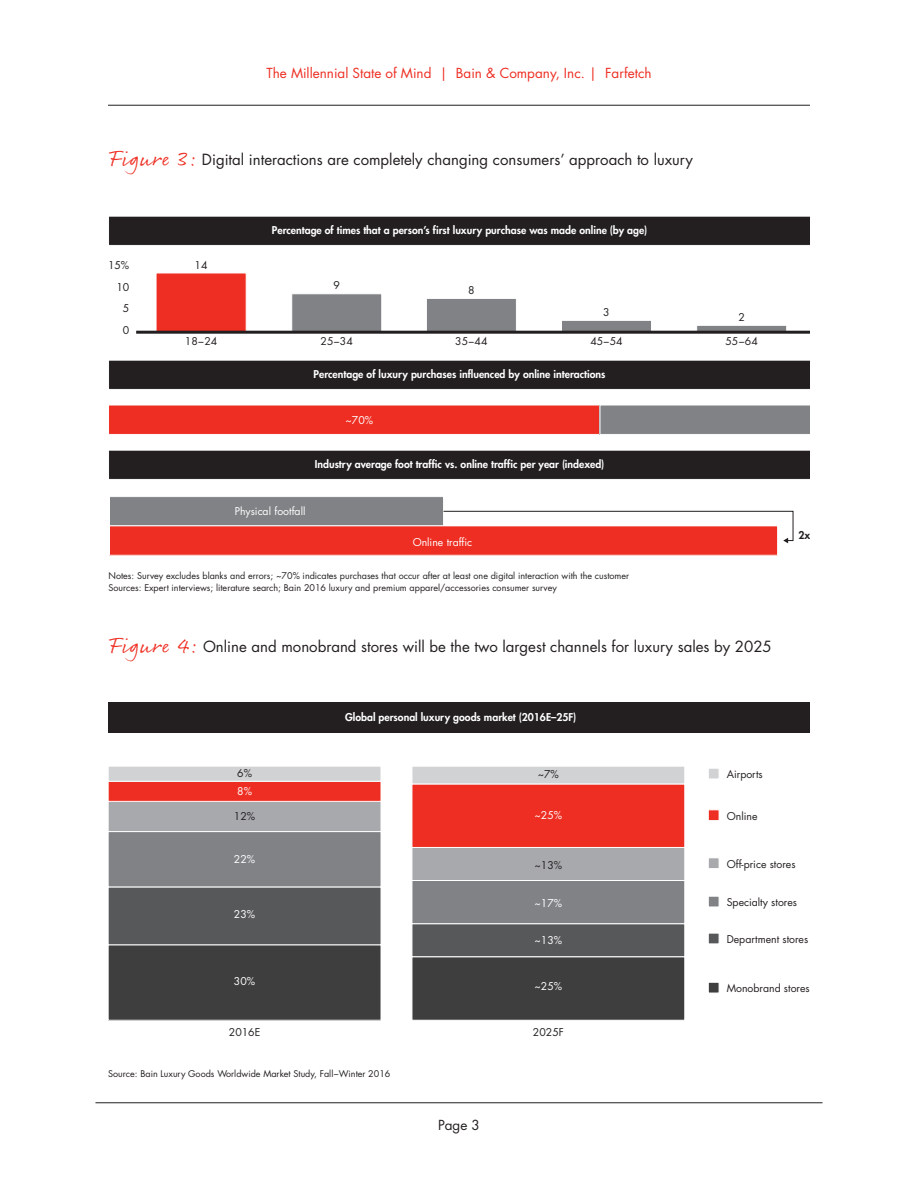
<style>
.page{position:relative;width:918px;height:1188px;background:#fff}
.page>*{position:absolute;margin:0;border:0;box-sizing:border-box;transform-origin:0 0}
.Chart_tagline{font:15px "Futura";color:#231f20}
.t1{font:13.5px "Futura";color:#ee2e22}
.t2{font:13.5px "Futura";color:#231f20}
.t3{font:800 10.5px "Futura";color:#fff}
.t4{font:10.5px "Futura";color:#231f20}
.t5{font:10.5px "Futura";color:#fff}
.t6{font:800 10.5px "Futura";color:#231f20}
.t7{font:9px/12px "Futura";color:#231f20}
.s1{font-family:"Rollerscript Rough";font-size:22.5px;color:#ee2e22}
</style>
<div class="page">
<hr style="left:108px;top:105px;width:702px;height:1px;background:#231f20">
<hr style="left:95px;top:1103px;width:728px;height:1px;background:#231f20">
<div style="left:110px;top:497px;width:334px;height:29px;background:#808285"></div>
<div style="left:109px;top:496px;width:335px;height:30px;border:1px solid #fff"></div>
<div style="left:109px;top:216px;width:701px;height:29px;background:#231f20"></div>
<div style="left:108px;top:216px;width:702px;height:30px;border:1px solid #fff"></div>
<div style="left:109px;top:360px;width:701px;height:29px;background:#231f20"></div>
<div style="left:108px;top:360px;width:702px;height:30px;border:1px solid #fff"></div>
<div style="left:109px;top:450px;width:701px;height:29px;background:#231f20"></div>
<div style="left:108px;top:450px;width:702px;height:30px;border:1px solid #fff"></div>
<div style="left:156px;top:273px;width:90px;height:59px;background:#ee2e22"></div>
<div style="left:292px;top:294px;width:90px;height:38px;background:#808285"></div>
<div style="left:426px;top:298px;width:91px;height:34px;background:#808285;border:1px solid #fff"></div>
<div style="left:561px;top:320px;width:91px;height:12px;background:#808285;border:1px solid #fff"></div>
<div style="left:696px;top:325px;width:91px;height:7px;background:#808285;border:1px solid #fff"></div>
<hr style="left:138px;top:331px;width:671px;height:3px;background:#231f20">
<div style="left:109px;top:405px;width:491px;height:29px;background:#ee2e22"></div>
<div style="left:108px;top:405px;width:492px;height:30px;border:1px solid #fff"></div>
<div style="left:600px;top:405px;width:210px;height:29px;background:#808285"></div>
<div style="left:600px;top:405px;width:210px;height:30px;border:1px solid #fff"></div>
<div style="left:110px;top:526px;width:668px;height:29px;background:#ee2e22"></div>
<svg style="left:443px;top:511px;width:350px;height:32px"></svg>
<div style="left:108px;top:945px;width:273px;height:75px;background:#3e3e3f"></div>
<div style="left:108px;top:887px;width:273px;height:58px;background:#57585a"></div>
<div style="left:108px;top:887px;width:273px;height:58px;border:1px solid #fff"></div>
<div style="left:108px;top:832px;width:273px;height:55px;background:#808285"></div>
<div style="left:108px;top:831px;width:273px;height:56px;border:1px solid #fff"></div>
<div style="left:108px;top:801px;width:273px;height:31px;background:#a8a9ad"></div>
<div style="left:108px;top:801px;width:273px;height:31px;border:1px solid #fff"></div>
<div style="left:108px;top:781px;width:273px;height:20px;background:#ee2e22"></div>
<div style="left:108px;top:781px;width:273px;height:21px;border:1px solid #fff"></div>
<div style="left:108px;top:766px;width:273px;height:15px;background:#d1d2d4"></div>
<div style="left:108px;top:766px;width:273px;height:15px;border:1px solid #fff"></div>
<div style="left:412px;top:957px;width:273px;height:63px;background:#3e3e3f"></div>
<div style="left:412px;top:924px;width:273px;height:33px;background:#57585a;border:1px solid #fff"></div>
<div style="left:412px;top:880px;width:273px;height:44px;background:#808285;border:1px solid #fff"></div>
<div style="left:412px;top:847px;width:273px;height:34px;background:#a8a9ad;border:1px solid #fff"></div>
<div style="left:412px;top:784px;width:273px;height:64px;background:#ee2e22;border:1px solid #fff"></div>
<div style="left:412px;top:766px;width:273px;height:18px;background:#d1d2d4;border:1px solid #fff"></div>
<div style="left:708px;top:982px;width:11px;height:11px;background:#3e3e3f;border:1px solid #fff"></div>
<div style="left:708px;top:933px;width:11px;height:11px;background:#57585a;border:1px solid #fff"></div>
<div style="left:708px;top:896px;width:11px;height:11px;background:#808285;border:1px solid #fff"></div>
<div style="left:708px;top:858px;width:11px;height:11px;background:#a8a9ad;border:1px solid #fff"></div>
<div style="left:708px;top:810px;width:11px;height:11px;background:#ee2e22;border:1px solid #fff"></div>
<div style="left:708px;top:768px;width:11px;height:11px;background:#d1d2d4;border:1px solid #fff"></div>
<div style="left:108px;top:702px;width:702px;height:31px;background:#231f20"></div>
<h2 class="t1" style="left:266px;top:64px;width:387px">The Millennial State of Mind | Bain &amp; Company, Inc. | Farfetch</h2>
<p class="Chart_tagline" style="left:108px;top:150px;width:587px"><span class="s1">Figure 3:</span> Digital interactions are completely changing consumers’ approach to luxury</p>
<p class="t3" style="left:272px;top:223px;width:377px">Percentage of times that a person’s first luxury purchase was made online (by age)</p>
<p class="t4" style="left:108px;top:258px;width:23px">15%</p>
<p class="t4" style="left:195px;top:258px;width:14px">14</p>
<p class="t4" style="left:116px;top:280px;width:14px">10</p>
<p class="t4" style="left:334px;top:279px;width:8px">9</p>
<p class="t4" style="left:468px;top:283px;width:8px">8</p>
<p class="t4" style="left:123px;top:302px;width:8px">5</p>
<p class="t4" style="left:603px;top:305px;width:8px">3</p>
<p class="t4" style="left:123px;top:324px;width:8px">0</p>
<p class="t4" style="left:185px;top:335px;width:34px">18−24</p>
<p class="t4" style="left:321px;top:335px;width:34px">25−34</p>
<p class="t4" style="left:455px;top:335px;width:34px">35−44</p>
<p class="t4" style="left:590px;top:335px;width:34px">45−54</p>
<p class="t3" style="left:314px;top:367px;width:293px">Percentage of luxury purchases influenced by online interactions</p>
<p class="t5" style="left:345px;top:413px;width:29px">~70%</p>
<p class="t3" style="left:315px;top:457px;width:291px">Industry average foot traffic vs. online traffic per year (indexed)</p>
<p class="t5" style="left:235px;top:505px;width:72px">Physical footfall</p>
<p class="t5" style="left:413px;top:535px;width:61px">Online traffic</p>
<p class="t7" style="left:109px;top:570px;width:522px">Notes: Survey excludes blanks and errors; ~70% indicates purchases that occur after at least one digital interaction with the customer<br>Sources: Expert interviews; literature search; Bain 2016 luxury and premium apparel/accessories consumer survey</p>
<p class="t4" style="left:738px;top:310px;width:8px">2</p>
<p class="t4" style="left:726px;top:335px;width:34px">55−64</p>
<p class="Chart_tagline" style="left:108px;top:637px;width:665px"><span class="s1">Figure 4:</span> Online and monobrand stores will be the two largest channels for luxury sales by 2025</p>
<p class="t4" style="left:237px;top:767px;width:16px">6%</p>
<p class="t5" style="left:237px;top:784px;width:16px">8%</p>
<p class="t4" style="left:234px;top:809px;width:23px">12%</p>
<p class="t3" style="left:345px;top:710px;width:233px">Global personal luxury goods market (2016E–25F)</p>
<p class="t4" style="left:538px;top:768px;width:23px">~7%</p>
<p class="t5" style="left:534px;top:808px;width:29px">~25%</p>
<p class="t4" style="left:727px;top:768px;width:38px">Airports</p>
<p class="t4" style="left:727px;top:809px;width:32px">Online</p>
<p class="t6" style="left:799px;top:528px;width:13px">2x</p>
<p class="t5" style="left:234px;top:852px;width:23px">22%</p>
<p class="t5" style="left:234px;top:907px;width:23px">23%</p>
<p class="t5" style="left:234px;top:974px;width:23px">30%</p>
<p class="t4" style="left:229px;top:1026px;width:33px">2016E</p>
<p class="t7" style="left:108px;top:1068px;width:284px">Source: Bain Luxury Goods Worldwide Market Study, Fall−Winter 2016</p>
<h2 class="t2" style="left:438px;top:1116px;width:43px">Page 3</h2>
<p class="t4" style="left:534px;top:858px;width:29px">~13%</p>
<p class="t5" style="left:534px;top:896px;width:29px">~17%</p>
<p class="t5" style="left:534px;top:933px;width:29px">~13%</p>
<p class="t5" style="left:534px;top:980px;width:29px">~25%</p>
<p class="t4" style="left:533px;top:1026px;width:32px">2025F</p>
<p class="t4" style="left:727px;top:857px;width:70px">Off-price stores</p>
<p class="t4" style="left:727px;top:896px;width:72px">Specialty stores</p>
<p class="t4" style="left:727px;top:933px;width:83px">Department stores</p>
<p class="t4" style="left:727px;top:982px;width:84px">Monobrand stores</p>
</div>
